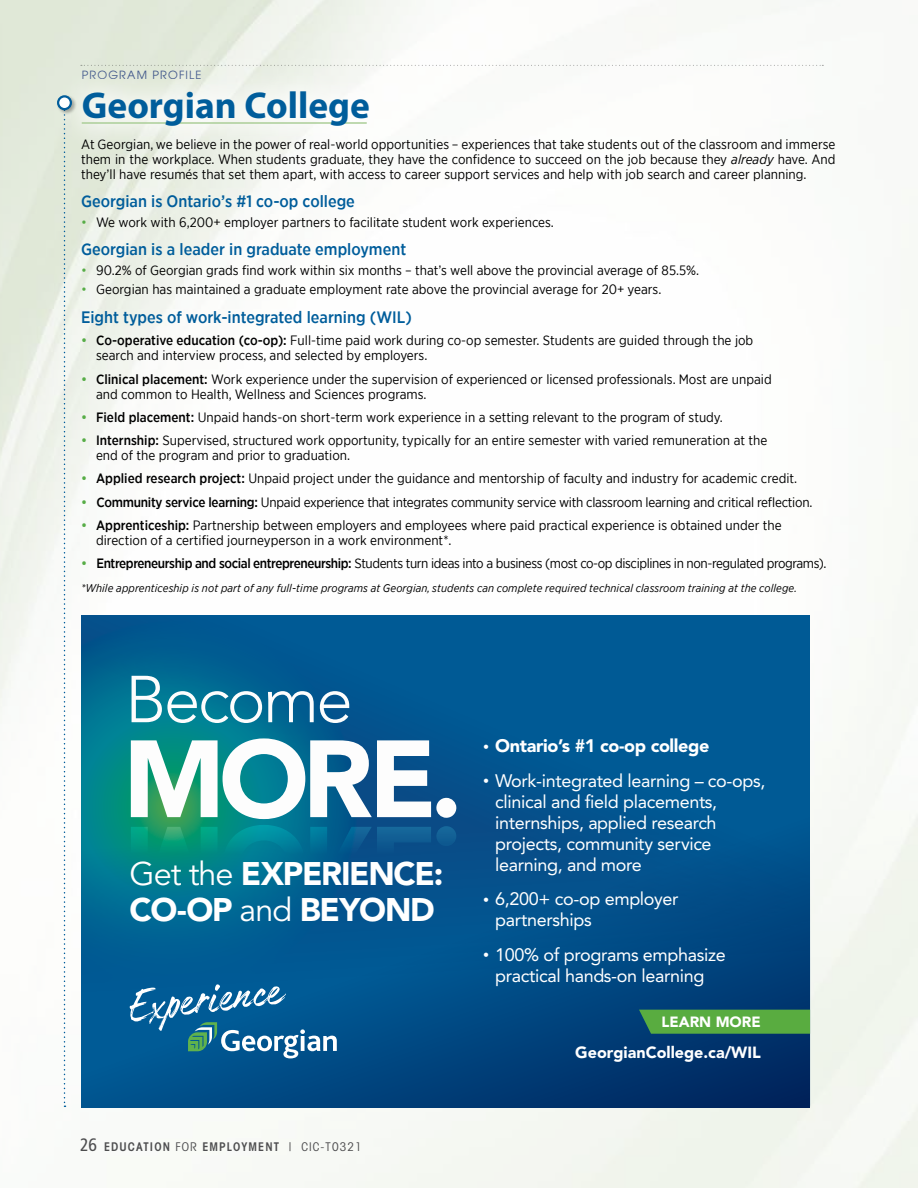
<style>
.page{position:relative;width:918px;height:1188px;background:#fff}
.page>*{position:absolute;margin:0;border:0;box-sizing:border-box;transform-origin:0 0}
.t1{font:300 65.55px "Avenir LT Std";letter-spacing:-.04em;color:#fff}
.t2{font:700 37.5px "Myriad Pro";color:#005d9b}
.t3{font:900 32.4px/36.3px "Avenir LT Std";letter-spacing:-.04em;color:#fff}
.t4{font:18px/21px "Avenir LT Std";letter-spacing:-.02em;color:#fff}
.t5{font:900 18px "Avenir LT Std";letter-spacing:-.02em;color:#fff}
.t6{font:500 16.5px "Gotham Narrow";color:#005d9b}
.t7{font:900 16.05px "Avenir LT Std";color:#fff}
.t8{font:900 14.7px "Avenir LT Std";color:#fff}
.t9{font:13.5px/15px "Gotham Narrow";color:#000}
.t10{font:13.5px "Gotham Narrow";letter-spacing:-.03em;color:#000}
.t11{font:13.5px "Gotham Narrow";letter-spacing:-.02em;color:#000}
.t12{font:600 condensed 12px "Avant Garde";letter-spacing:.095em;color:#4d4d4f}
.t13{font:italic 11.25px "Gotham Narrow";letter-spacing:.01em;color:#000}
.t14{font:11.25px "Avant Garde";letter-spacing:.1em;color:#1e387a}
.s1{font-style:italic}
.s2{color:#57ad47}
.s3{font-weight:500;color:#57ad47}
.s4{font-weight:500}
.s5{font-weight:400}
.s6{font-family:"Frutiger LT Std";font-weight:400;font-size:18px}
.s7{font-size:12px}
</style>
<div class="page">
<img style="left:0;top:0;width:918px;height:1188px">
<svg style="left:396px;top:65px;width:427px;height:1px"></svg>
<svg style="left:64px;top:153px;width:1px;height:954px"></svg>
<div style="left:55px;top:64px;width:341px;height:89px;background:#fff;opacity:.75"></div>
<hr style="left:82px;top:122px;width:285px;height:2px;background:#abce98">
<div style="left:56px;top:94px;width:21px;height:21px;background:#000;opacity:.3"></div>
<div style="left:58px;top:96px;width:13px;height:13px;background:#fff;border-radius:50%"></div>
<div style="left:57px;top:95px;width:15px;height:15px;border:2px solid #005d9b;border-radius:50%"></div>
<svg style="left:81px;top:615px;width:729px;height:492px;background:#0c5e8f"></svg>
<svg style="left:639px;top:1010px;width:171px;height:24px;background:#54a642"></svg>
<svg style="left:130px;top:984px;width:207px;height:74px;background:#2974a2"></svg>
<p class="t14" style="left:82px;top:68px;width:121px">PROGRAM PROFILE</p>
<h2 class="t2" style="left:82px;top:84px;width:290px">Georgian College</h2>
<p class="t9" style="left:81px;top:136px;width:756px;text-align:justify">At Georgian, we believe in the power of real-world opportunities – experiences that take students out of the classroom and immerse them in the workplace. When students graduate, they have the confidence to succeed on the job because they <span class="s1">already</span> have. And they’ll have resumés that set them apart, with access to career support services and help with job search and career planning.</p>
<p class="t6" style="left:81px;top:191px;width:275px">Georgian is Ontario’s #1 co-op college</p>
<p class="t9" style="left:81px;top:214px;width:474px"><span class="s2">•</span> We work with 6,200+ employer partners to facilitate student work experiences.</p>
<p class="t6" style="left:81px;top:239px;width:327px">Georgian is a leader in graduate employment</p>
<p class="t9" style="left:81px;top:262px;width:620px"><span class="s2">•</span> 90.2% of Georgian grads find work within six months – that’s well above the provincial average of 85.5%.</p>
<p class="t9" style="left:81px;top:282px;width:582px"><span class="s2">•</span> Georgian has maintained a graduate employment rate above the provincial average for 20+ years.</p>
<p class="t6" style="left:81px;top:307px;width:332px">Eight types of work-integrated learning (WIL)</p>
<p class="t9" style="left:96px;top:333px;width:659px;text-indent:-15px"><span class="s3">•</span> <span class="s4">Co-operative education (co-op):</span> Full-time paid work during co-op semester. Students are guided through the job search and interview process, and selected by employers.</p>
<p class="t9" style="left:96px;top:371px;width:677px;text-indent:-15px"><span class="s3">•</span> <span class="s4">Clinical placement:</span> Work experience under the supervision of experienced or licensed professionals. Most are unpaid and common to Health, Wellness and Sciences programs.</p>
<p class="t9" style="left:81px;top:409px;width:643px"><span class="s3">•</span> <span class="s4">Field placement:</span> Unpaid hands-on short-term work experience in a setting relevant to the program of study.</p>
<p class="t9" style="left:96px;top:433px;width:673px;text-indent:-15px"><span class="s3">•</span> <span class="s4">Internship:</span> Supervised, structured work opportunity, typically for an entire semester with varied remuneration at the end of the program and prior to graduation.</p>
<p class="t9" style="left:81px;top:471px;width:718px"><span class="s3">•</span> <span class="s4">Applied research project:</span> Unpaid project under the guidance and mentorship of faculty and industry for academic credit.</p>
<p class="t11" style="left:81px;top:493px;width:733px"><span class="s3">•</span> <span class="s4">Community service learning:</span> Unpaid experience that integrates community service with classroom learning and critical reflection.</p>
<p class="t9" style="left:96px;top:517px;width:687px;text-indent:-15px"><span class="s3">•</span> <span class="s4">Apprenticeship:</span> Partnership between employers and employees where paid practical experience is obtained under the direction of a certified journeyperson in a work environment*.</p>
<p class="t10" style="left:81px;top:555px;width:747px"><span class="s3">•</span> <span class="s4">Entrepreneurship and social entrepreneurship:</span> Students turn ideas into a business (most co-op disciplines in non-regulated programs).</p>
<p class="t13" style="left:81px;top:581px;width:717px">*While apprenticeship is not part of any full-time programs at Georgian, students can complete required technical classroom training at the college.</p>
<h1 class="t1" style="left:125px;top:661px;width:229px">Become</h1>
<h3 class="t3" style="left:130px;top:855px;width:315px"><span class="s5">Get the</span> EXPERIENCE:<br>CO-OP <span class="s5">and</span> BEYOND</h3>
<p class="t12" style="left:80px;top:1139px;width:283px"><span class="s6">26</span> EDUCATION <span class="s5">FOR</span> EMPLOYMENT <span class="s5">| CIC-T0321</span></p>
<h3 class="t5" style="left:483px;top:735px;width:228px"><span class="s7">•</span> Ontario’s #1 co-op college</h3>
<h3 class="t4" style="left:495px;top:770px;width:272px;text-indent:-12px"><span class="s7">•</span> Work-integrated learning – co-ops, clinical and field placements, internships, applied research projects, community service learning, and more</h3>
<h3 class="t4" style="left:495px;top:888px;width:185px;text-indent:-12px"><span class="s7">•</span> 6,200+ co-op employer partnerships</h3>
<h3 class="t4" style="left:483px;top:944px;width:244px;text-align:center"><span class="s7">•</span> 100% of programs emphasize practical hands-on learning</h3>
<p class="t8" style="left:662px;top:1013px;width:101px">LEARN MORE</p>
<p class="t7" style="left:575px;top:1043px;width:187px">GeorgianCollege.ca/WIL</p>
</div>
